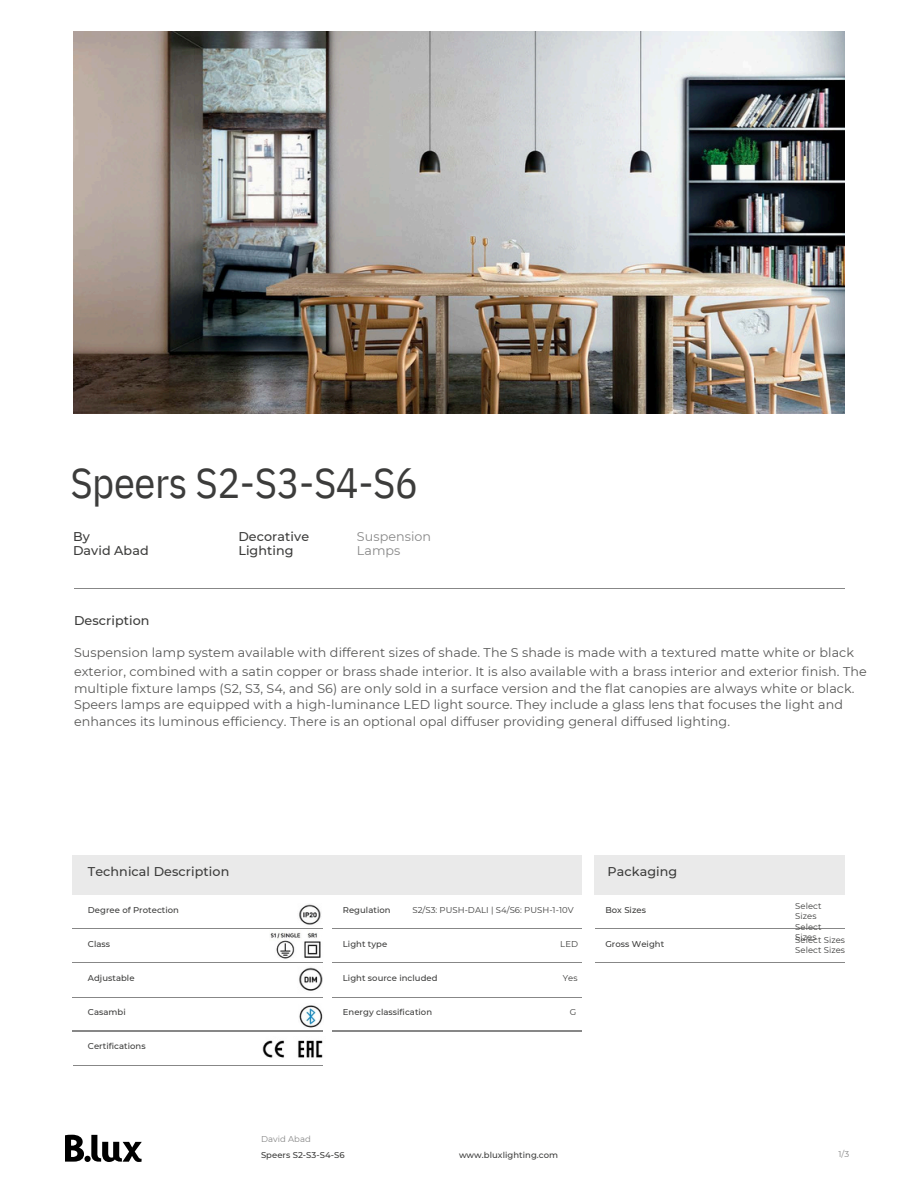
<style>
.page{position:relative;width:918px;height:1188px;background:#fff}
.page>*{position:absolute;margin:0;border:0;box-sizing:border-box;transform-origin:0 0}
.t1{font:42.3px "IBM Plex Sans Cond";letter-spacing:-.01em;color:#3c3c3b}
.t2{font:12.75px/16.4px "Montserrat";letter-spacing:.005em;color:#575756}
.t3{font:500 12.75px/14.9px "Montserrat";letter-spacing:.005em;color:#3c3c3b}
.t4{font:12.75px/14.9px "Montserrat";letter-spacing:.005em;color:#878787}
.t5{font:500 8.4px "Montserrat";letter-spacing:.005em;color:#3c3c3b}
.t6{font:8.4px/10.6px "Montserrat";letter-spacing:.005em;color:#3c3c3b}
.t7{font:8.4px "Montserrat";letter-spacing:.005em;color:#878787}
</style>
<div class="page">
<img style="left:299px;top:904px;width:22px;height:21px">
<div style="left:73px;top:856px;width:509px;height:39px;background:#eaeaea"></div>
<div style="left:595px;top:856px;width:249px;height:39px;background:#eaeaea"></div>
<img style="left:74px;top:31px;width:770px;height:383px">
<svg style="left:65px;top:1135px;width:19px;height:27px"></svg>
<div style="left:84px;top:1156px;width:7px;height:6px;background:#000;border-radius:50%"></div>
<svg style="left:91px;top:1135px;width:51px;height:27px"></svg>
<hr style="left:73px;top:1065px;width:250px;height:1px;background:#878787">
<hr style="left:73px;top:997px;width:250px;height:1px;background:#878787">
<hr style="left:333px;top:997px;width:249px;height:1px;background:#878787">
<hr style="left:73px;top:1031px;width:250px;height:1px;background:#878787">
<hr style="left:333px;top:1031px;width:249px;height:1px;background:#878787">
<hr style="left:74px;top:588px;width:770px;height:1px;background:#878787">
<hr style="left:73px;top:928px;width:250px;height:1px;background:#878787">
<hr style="left:333px;top:928px;width:249px;height:1px;background:#878787">
<hr style="left:596px;top:928px;width:248px;height:1px;background:#878787">
<hr style="left:73px;top:962px;width:250px;height:1px;background:#878787">
<hr style="left:333px;top:962px;width:249px;height:1px;background:#878787">
<hr style="left:596px;top:962px;width:248px;height:1px;background:#878787">
<img style="left:299px;top:1005px;width:24px;height:23px">
<img style="left:262px;top:1040px;width:61px;height:18px">
<img style="left:270px;top:933px;width:51px;height:26px">
<img style="left:299px;top:967px;width:24px;height:24px">
<p class="t1" style="left:70px;top:455px;width:349px">Speers S2-S3-S4-S6</p>
<p class="t3" style="left:73px;top:529px;width:77px">By<br>David Abad</p>
<p class="t3" style="left:238px;top:529px;width:72px">Decorative<br>Lighting</p>
<p class="t4" style="left:357px;top:529px;width:76px">Suspension<br>Lamps</p>
<p class="t3" style="left:74px;top:613px;width:77px">Description</p>
<p class="t2" style="left:74px;top:643px;width:794px;line-height:19px">Suspension lamp system available with different sizes of shade. The S shade is made with a textured matte white or black exterior, combined with a satin copper or brass shade interior. It is also available with a brass interior and exterior finish. The</p>
<p class="t2" style="left:74px;top:680px;width:782px">multiple fixture lamps (S2, S3, S4, and S6) are only sold in a surface version and the flat canopies are always white or black.<br>Speers lamps are equipped with a high-luminance LED light source. They include a glass lens that focuses the light and enhances its luminous efficiency. There is an optional opal diffuser providing general diffused lighting.</p>
<p class="t3" style="left:88px;top:864px;width:143px">Technical Description</p>
<p class="t3" style="left:608px;top:864px;width:71px">Packaging</p>
<p class="t5" style="left:88px;top:905px;width:93px">Degree of Protection</p>
<p class="t5" style="left:88px;top:939px;width:24px">Class</p>
<p class="t5" style="left:88px;top:973px;width:48px">Adjustable</p>
<p class="t6" style="left:412px;top:905px;width:163px">S2/S3: PUSH-DALI | S4/S6: PUSH-1-10V</p>
<p class="t5" style="left:605px;top:905px;width:42px">Box Sizes</p>
<p class="t5" style="left:605px;top:939px;width:60px">Gross Weight</p>
<p class="t5" style="left:343px;top:905px;width:49px">Regulation</p>
<p class="t5" style="left:343px;top:939px;width:46px">Light type</p>
<p class="t6" style="left:560px;top:939px;width:19px">LED</p>
<p class="t6" style="left:563px;top:973px;width:16px">Yes</p>
<p class="t5" style="left:343px;top:973px;width:96px">Light source included</p>
<p class="t6" style="left:795px;top:900px;width:28px">Select<br>Sizes<br>Select<br>SSiezes</p>
<p class="t6" style="left:795px;top:934px;width:51px;text-align:right">lect Sizes<br>Select Sizes</p>
<p class="t5" style="left:88px;top:1007px;width:39px">Casambi</p>
<p class="t5" style="left:343px;top:1007px;width:91px">Energy classification</p>
<p class="t6" style="left:570px;top:1007px;width:8px">G</p>
<p class="t5" style="left:88px;top:1041px;width:59px">Certifications</p>
<p class="t7" style="left:261px;top:1134px;width:51px">David Abad</p>
<p class="t5" style="left:261px;top:1149px;width:85px">Speers S2-S3-S4-S6</p>
<p class="t5" style="left:459px;top:1150px;width:101px">www.bluxlighting.com</p>
<p class="t7" style="left:838px;top:1149px;width:12px">1/3</p>
</div>
